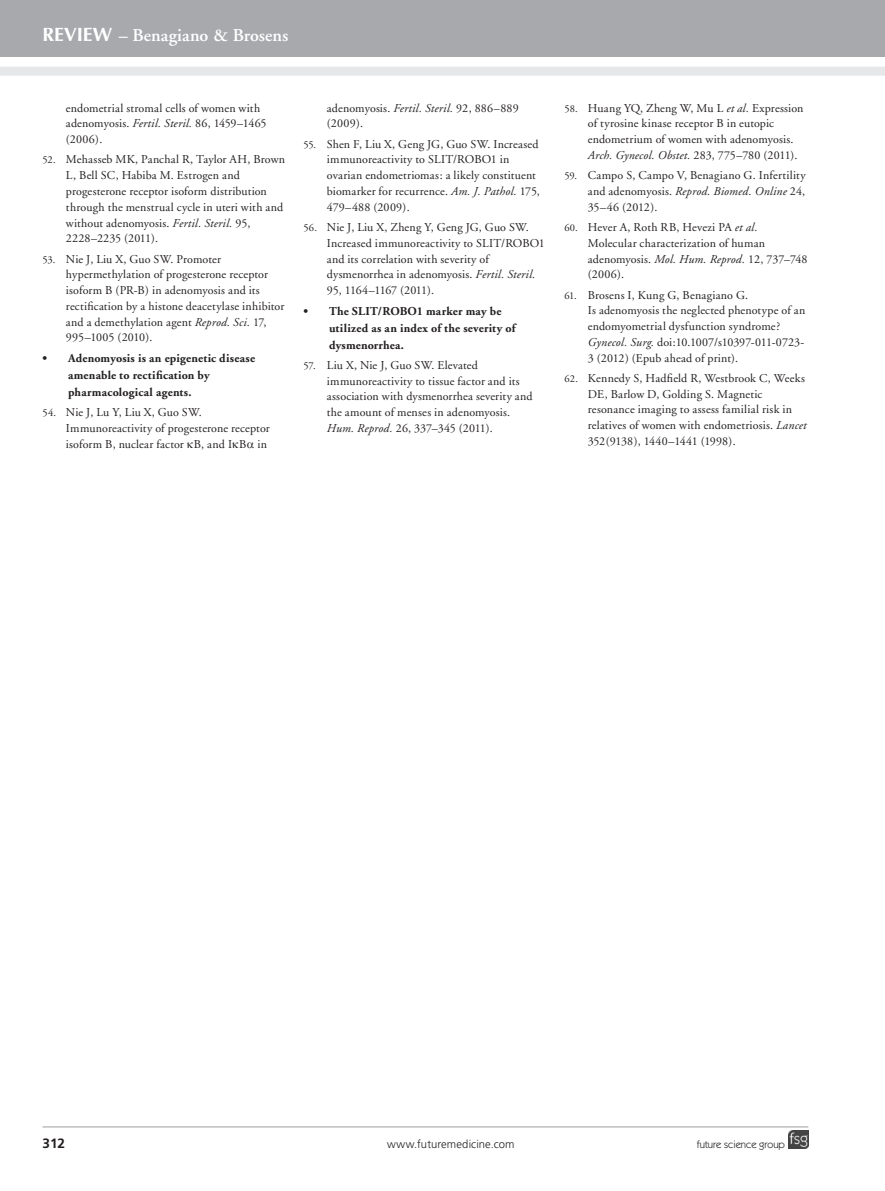
<style>
.page{position:relative;width:885px;height:1191px;background:#fff}
.page>*{position:absolute;margin:0;border:0;box-sizing:border-box;transform-origin:0 0}
.t1{font:30px "Iris UPC Bold";color:#fff}
.t2{font:600 18px "Adobe Garamond";letter-spacing:.005em;color:#fff}
.t3{font:700 13.5px "Frutiger";color:#231f20}
.reference{font:12px/15.8px "Adobe Garamond";letter-spacing:.01em;color:#231f20}
.refnote{font:700 12px/16.6px "Adobe Garamond";letter-spacing:.015em;color:#231f20}
.t4{font:300 11.25px "Frutiger";letter-spacing:.01em;color:#231f20}
.t5{font:10.5px "Itc Kabel";color:#231f20}
.s1{font-style:italic}
.s2{font-size:10.5px}
</style>
<div class="page">
<div style="left:0;top:0;width:884px;height:57px;background:#a8a9ad"></div>
<hr style="left:42px;top:1126px;width:766px;height:1px;background:#a8a9ad">
<div style="left:0;top:67px;width:884px;height:9px;background:#e6e7e9"></div>
<img style="left:788px;top:1130px;width:20px;height:18px">
<h1 class="t1" style="left:43px;top:13px;width:24px">Review</h1>
<h2 class="t2" style="left:119px;top:26px;width:171px">– Benagiano &amp; Brosens</h2>
<p class="reference" style="left:66px;top:100px;width:202px">endometrial stromal cells of women with adenomyosis. <span class="s1">Fertil. Steril.</span> 86, 1459–1465 (2006).</p>
<p class="reference" style="left:66px;top:152px;width:221px;text-indent:-23px"><span class="s2">52.</span> Mehasseb MK, Panchal R, Taylor AH, Brown L, Bell SC, Habiba M. Estrogen and progesterone receptor isoform distribution through the menstrual cycle in uteri with and without adenomyosis. <span class="s1">Fertil. Steril.</span> 95, 2228–2235 (2011).</p>
<p class="reference" style="left:66px;top:251px;width:220px;text-indent:-23px"><span class="s2">53.</span> Nie J, Liu X, Guo SW. Promoter hypermethylation of progesterone receptor isoform B (PR-B) in adenomyosis and its rectification by a histone deacetylase inhibitor and a demethylation agent <span class="s1">Reprod. Sci.</span> 17, 995–1005 (2010).</p>
<p class="refnote" style="left:68px;top:350px;width:188px;text-indent:-26px">• Adenomyosis is an epigenetic disease amenable to rectification by pharmacological agents.</p>
<p class="reference" style="left:66px;top:405px;width:205px;text-indent:-23px"><span class="s2">54.</span> Nie J, Lu Y, Liu X, Guo SW.<br>Immunoreactivity of progesterone receptor isoform B, nuclear factor B, and I B in</p>
<p class="reference" style="left:327px;top:100px;width:193px">adenomyosis. <span class="s1">Fertil. Steril.</span> 92, 886–889 (2009).</p>
<p class="reference" style="left:327px;top:136px;width:214px;text-indent:-23px"><span class="s2">55.</span> Shen F, Liu X, Geng JG, Guo SW. Increased immunoreactivity to SLIT/ROBO1 in ovarian endometriomas: a likely constituent biomarker for recurrence. <span class="s1">Am. J. Pathol.</span> 175, 479–488 (2009).</p>
<p class="reference" style="left:327px;top:220px;width:219px;text-indent:-23px"><span class="s2">56.</span> Nie J, Liu X, Zheng Y, Geng JG, Guo SW.<br>Increased immunoreactivity to SLIT/ROBO1 and its correlation with severity of dysmenorrhea in adenomyosis. <span class="s1">Fertil. Steril.<br></span>95, 1164–1167 (2011).</p>
<p class="refnote" style="left:329px;top:303px;width:188px;text-indent:-26px">• The SLIT/ROBO1 marker may be utilized as an index of the severity of dysmenorrhea.</p>
<p class="reference" style="left:327px;top:357px;width:207px;text-indent:-23px"><span class="s2">57.</span> Liu X, Nie J, Guo SW. Elevated immunoreactivity to tissue factor and its association with dysmenorrhea severity and the amount of menses in adenomyosis.<br><span class="s1">Hum. Reprod.</span> 26, 337–345 (2011).</p>
<p class="reference" style="left:587px;top:100px;width:217px;text-indent:-23px"><span class="s2">58.</span> Huang YQ, Zheng W, Mu L <span class="s1">et al.</span> Expression of tyrosine kinase receptor B in eutopic endometrium of women with adenomyosis.<br><span class="s1">Arch. Gynecol. Obstet.</span> 283, 775–780 (2011).</p>
<p class="reference" style="left:587px;top:168px;width:219px;text-align:justify;text-indent:-23px"><span class="s2">59.</span> Campo S, Campo V, Benagiano G. Infertility and adenomyosis. <span class="s1">Reprod. Biomed. Online</span> 24, 35–46 (2012).</p>
<p class="reference" style="left:587px;top:220px;width:221px;text-indent:-23px"><span class="s2">60.</span> Hever A, Roth RB, Hevezi PA <span class="s1">et al.<br></span>Molecular characterization of human adenomyosis. <span class="s1">Mol. Hum. Reprod.</span> 12, 737–748 (2006).</p>
<p class="reference" style="left:587px;top:287px;width:219px;text-indent:-23px"><span class="s2">61.</span> Brosens I, Kung G, Benagiano G.<br>Is adenomyosis the neglected phenotype of an endomyometrial dysfunction syndrome?<br><span class="s1">Gynecol. Surg.</span> doi:10.1007/s10397-011-0723- 3 (2012) (Epub ahead of print).</p>
<p class="reference" style="left:587px;top:370px;width:220px;text-indent:-23px"><span class="s2">62.</span> Kennedy S, Hadfield R, Westbrook C, Weeks DE, Barlow D, Golding S. Magnetic resonance imaging to assess familial risk in relatives of women with endometriosis. <span class="s1">Lancet </span>352(9138), 1440–1441 (1998).</p>
<p class="t3" style="left:43px;top:1135px;width:24px">312</p>
<p class="t4" style="left:387px;top:1138px;width:129px">www.futuremedicine.com</p>
<p class="t5" style="left:696px;top:1138px;width:90px">future science group</p>
</div>
